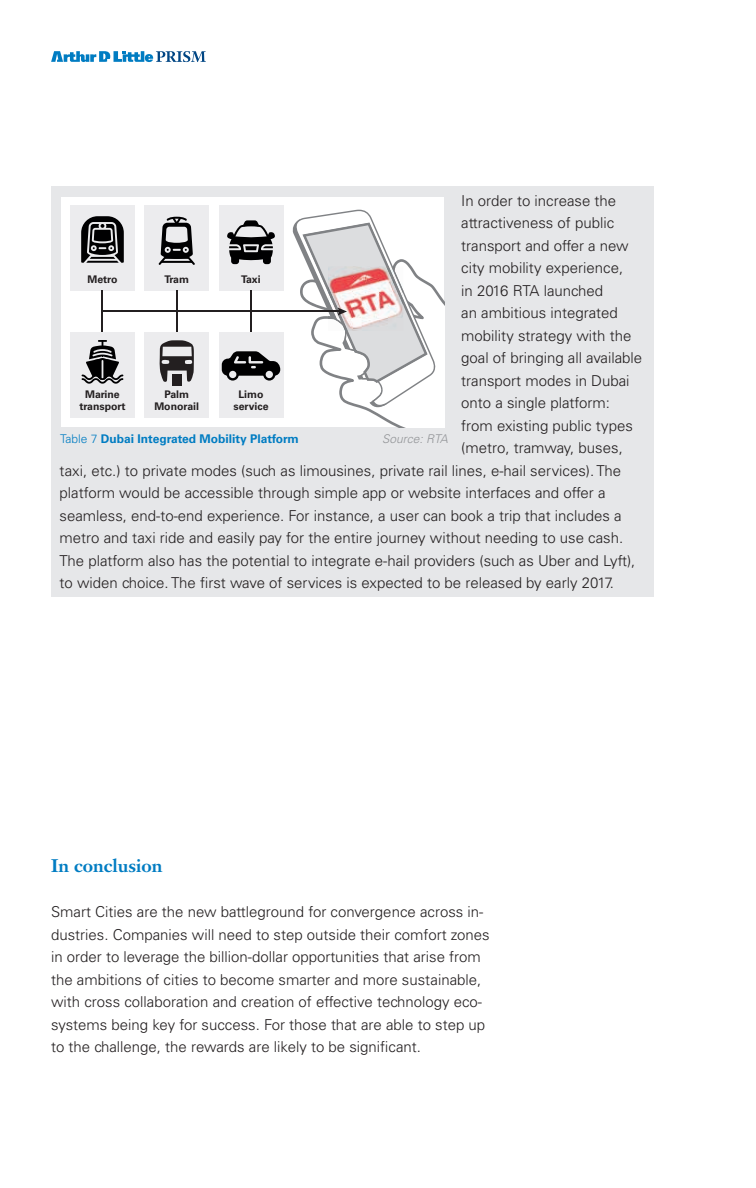
<style>
.page{position:relative;width:756px;height:1188px;background:#fff}
.page>*{position:absolute;margin:0;border:0;box-sizing:border-box;transform-origin:0 0}
.t1{font:18px "Janson Text Bold Os F";color:#007cc2}
.t2{font:300 15px/22.5px "Univers CE";color:#231f20}
.t3{font:700 12px "Univers CE";color:#007cc2}
.t4{font:italic 300 12px "Univers CE";color:#939598}
.t5{font:700 10.5px/12.6px "Univers CE";color:#231f20;text-align:center}
.s1{font-weight:300}
</style>
<div class="page">
<svg style="left:51px;top:51px;width:155px;height:11px"></svg>
<div style="left:51px;top:186px;width:603px;height:411px;background:#e6e7e9"></div>
<div style="left:62px;top:197px;width:382px;height:230px;background:#fff"></div>
<div style="left:70px;top:205px;width:65px;height:86px;background:#ececee"></div>
<div style="left:144px;top:205px;width:65px;height:86px;background:#ececee"></div>
<div style="left:219px;top:205px;width:65px;height:86px;background:#ececee"></div>
<div style="left:70px;top:332px;width:65px;height:85px;background:#ececee"></div>
<div style="left:144px;top:332px;width:65px;height:85px;background:#ececee"></div>
<div style="left:219px;top:332px;width:65px;height:85px;background:#ececee"></div>
<hr style="left:102px;top:290px;width:1px;height:42px;background:#231f20">
<hr style="left:176px;top:290px;width:1px;height:42px;background:#231f20">
<hr style="left:250px;top:290px;width:2px;height:42px;background:#231f20">
<hr style="left:102px;top:311px;width:239px;height:1px;background:#231f20">
<svg style="left:292px;top:210px;width:152px;height:217px"></svg>
<svg style="left:81px;top:216px;width:43px;height:47px"></svg>
<svg style="left:227px;top:220px;width:48px;height:44px"></svg>
<svg style="left:159px;top:217px;width:36px;height:48px"></svg>
<hr style="left:161px;top:261px;width:32px;height:2px;background:#000001">
<hr style="left:165px;top:257px;width:24px;height:2px;background:#000001">
<svg style="left:82px;top:340px;width:41px;height:44px"></svg>
<svg style="left:222px;top:351px;width:58px;height:30px"></svg>
<div style="left:172px;top:374px;width:10px;height:12px;background:#231f20"></div>
<svg style="left:160px;top:340px;width:34px;height:42px"></svg>
<p class="t2" style="left:461px;top:190px;width:157px">In order to increase the</p>
<p class="t2" style="left:461px;top:212px;width:155px">attractiveness of public</p>
<p class="t2" style="left:461px;top:235px;width:169px">transport and offer a new</p>
<p class="t2" style="left:461px;top:257px;width:163px">city mobility experience,</p>
<p class="t2" style="left:461px;top:280px;width:143px">in 2016 RTA launched</p>
<p class="t2" style="left:461px;top:302px;width:158px">an ambitious integrated</p>
<p class="t2" style="left:461px;top:325px;width:172px">mobility strategy with the</p>
<p class="t2" style="left:461px;top:347px;width:183px">goal of bringing all available</p>
<p class="t2" style="left:461px;top:370px;width:170px">transport modes in Dubai</p>
<p class="t2" style="left:461px;top:392px;width:150px">onto a single platform:</p>
<p class="t2" style="left:461px;top:415px;width:173px">from existing public types</p>
<p class="t2" style="left:461px;top:437px;width:163px">(metro, tramway, buses,</p>
<p class="t2" style="left:60px;top:460px;width:563px">taxi, etc.) to private modes (such as limousines, private rail lines, e-hail services). The</p>
<p class="t2" style="left:60px;top:482px;width:548px">platform would be accessible through simple app or website interfaces and offer a</p>
<p class="t2" style="left:60px;top:505px;width:564px">seamless, end-to-end experience. For instance, a user can book a trip that includes a</p>
<p class="t2" style="left:60px;top:527px;width:565px">metro and taxi ride and easily pay for the entire journey without needing to use cash.</p>
<p class="t2" style="left:60px;top:550px;width:577px">The platform also has the potential to integrate e-hail providers (such as Uber and Lyft),</p>
<p class="t2" style="left:60px;top:572px;width:556px">to widen choice. The first wave of services is expected to be released by early 2017.</p>
<p class="t5" style="left:87px;top:274px;width:32px">Metro</p>
<p class="t5" style="left:165px;top:274px;width:26px">Tram</p>
<p class="t5" style="left:241px;top:274px;width:21px">Taxi</p>
<p class="t5" style="left:79px;top:388px;width:48px">Marine transport</p>
<p class="t5" style="left:154px;top:388px;width:46px">Palm<br>Monorail</p>
<p class="t5" style="left:234px;top:388px;width:37px">Limo service</p>
<p class="t3" style="left:60px;top:431px;width:240px"><span class="s1">Table 7</span> Dubai Integrated Mobility Platform</p>
<p class="t4" style="left:382px;top:432px;width:67px">Source: RTA</p>
<p class="t1" style="left:51px;top:854px;width:113px">In conclusion</p>
<p class="t2" style="left:51px;top:901px;width:440px">Smart Cities are the new battleground for convergence across in&shy;dustries. Companies will need to step outside their comfort zones in order to leverage the billion-dollar opportunities that arise from the ambitions of cities to become smarter and more sustainable, with cross collaboration and creation of effective technology eco&shy;systems being key for success. For those that are able to step up to the challenge, the rewards are likely to be significant.</p>
</div>
